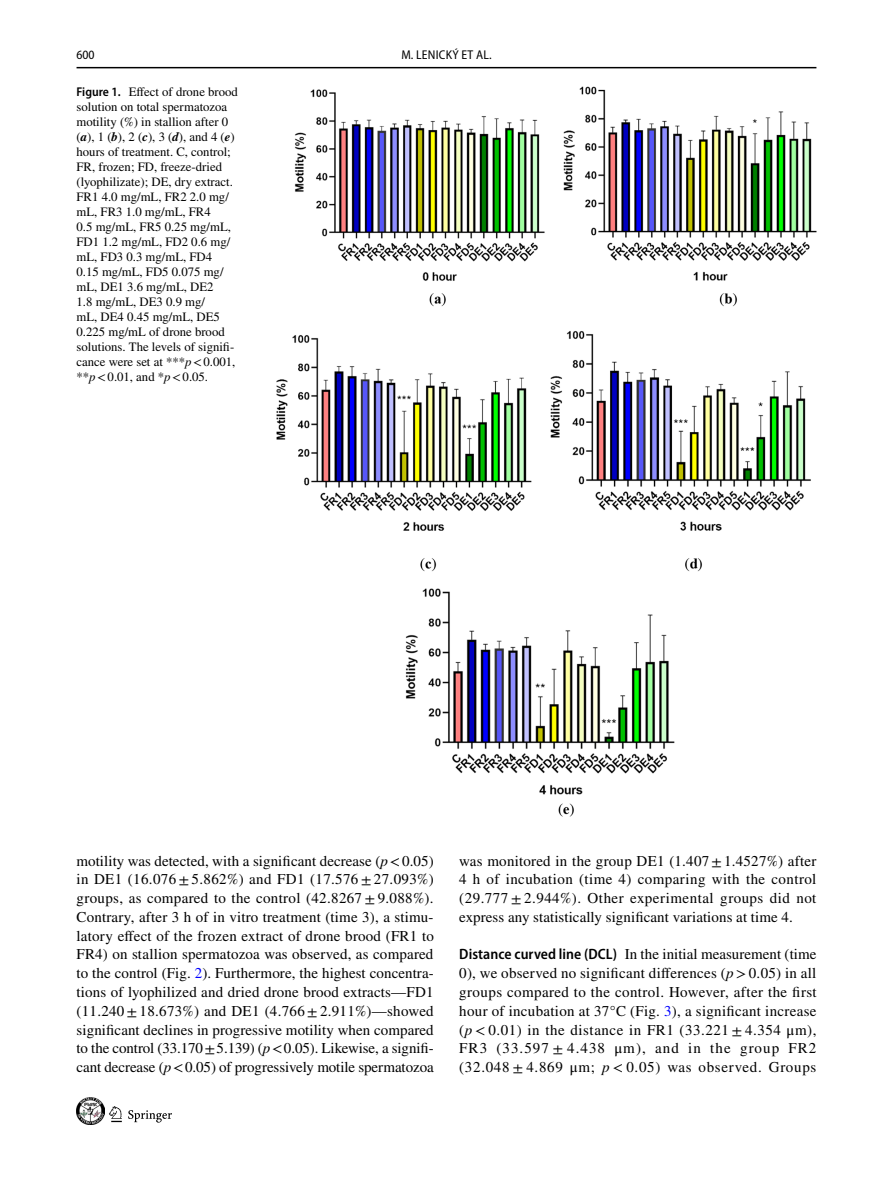
<style>
.page{position:relative;width:893px;height:1187px;background:#fff}
.page>*{position:absolute;margin:0;border:0;box-sizing:border-box;transform-origin:0 0}
.t1{font:15px/18.8px "STIX";letter-spacing:.005em;color:#000;text-align:justify}
.t2{font:12.75px/15px "STIX";color:#000}
.t3{font:semi-condensed 12.75px "Myriad Pro";letter-spacing:.015em;color:#000}
.s1{font-family:"Myriad Pro";font-weight:600;font-stretch:semi-condensed}
.s2{font-weight:700;font-style:italic}
.s3{font-style:italic}
.s4{color:#00f}
</style>
<div class="page">
<hr style="left:77px;top:67px;width:739px;height:1px;background:#000">
<svg style="left:109px;top:1106px;width:13px;height:15px"></svg>
<svg style="left:128px;top:1110px;width:44px;height:12px"></svg>
<img style="left:77px;top:1097px;width:27px;height:27px">
<img style="left:276px;top:87px;width:540px;height:729px">
<p class="t3" style="left:77px;top:48px;width:20px">600</p>
<p class="t3" style="left:401px;top:48px;width:92px">M. LENICKÝ ET AL.</p>
<p class="t2" style="left:77px;top:85px;width:163px"><span class="s1">Figure 1.</span> Effect of drone brood solution on total spermatozoa motility (%) in stallion after 0 (<span class="s2">a</span>), 1 (<span class="s2">b</span>), 2 (<span class="s2">c</span>), 3 (<span class="s2">d</span>), and 4 (<span class="s2">e</span>) hours of treatment. C, control;<br>FR, frozen; FD, freeze-dried (lyophilizate); DE, dry extract.<br>FR1 4.0 mg/mL, FR2 2.0 mg/ mL, FR3 1.0 mg/mL, FR4<br>0.5 mg/mL, FR5 0.25 mg/mL,<br>FD1 1.2 mg/mL, FD2 0.6 mg/ mL, FD3 0.3 mg/mL, FD4<br>0.15 mg/mL, FD5 0.075 mg/ mL, DE1 3.6 mg/mL, DE2<br>1.8 mg/mL, DE3 0.9 mg/<br>mL, DE4 0.45 mg/mL, DE5<br>0.225 mg/mL of drone brood solutions. The levels of signifi&shy;cance were set at ***<span class="s3">p</span>&lt;0.001, **<span class="s3">p</span>&lt;0.01, and *<span class="s3">p</span>&lt;0.05.</p>
<p class="t1" style="left:77px;top:852px;width:359px">motility was detected, with a significant decrease (<span class="s3">p</span>&lt;0.05) in DE1 (16.076±5.862%) and FD1 (17.576±27.093%) groups, as compared to the control (42.8267 ±9.088%).<br>Contrary, after 3 h of in vitro treatment (time 3), a stimu&shy;latory effect of the frozen extract of drone brood (FR1 to FR4) on stallion spermatozoa was observed, as compared to the control (Fig. <span class="s4">2</span>). Furthermore, the highest concentra&shy;tions of lyophilized and dried drone brood extracts—FD1 (11.240±18.673%) and DE1 (4.766±2.911%)—showed significant declines in progressive motility when compared to the control (33.170±5.139) (<span class="s3">p</span>&lt;0.05). Likewise, a signifi&shy;cant decrease (<span class="s3">p</span>&lt;0.05) of progressively motile spermatozoa</p>
<p class="t1" style="left:459px;top:852px;width:359px">was monitored in the group DE1 (1.407±1.4527%) after 4 h of incubation (time 4) comparing with the control (29.777 ± 2.944%). Other experimental groups did not express any statistically significant variations at time 4.</p>
<p class="t1" style="left:459px;top:946px;width:359px"><span class="s1">Distance curved line (DCL)</span> In the initial measurement (time 0), we observed no significant differences (<span class="s3">p</span> &gt;0.05) in all groups compared to the control. However, after the first hour of incubation at 37°C (Fig. <span class="s4">3</span>), a significant increase (<span class="s3">p</span> &lt; 0.01) in the distance in FR1 (33.221 ± 4.354 μm), FR3 (33.597 ± 4.438 μm), and in the group FR2 (32.048 ± 4.869 μm; <span class="s3">p</span> &lt; 0.05) was observed. Groups</p>
</div>
